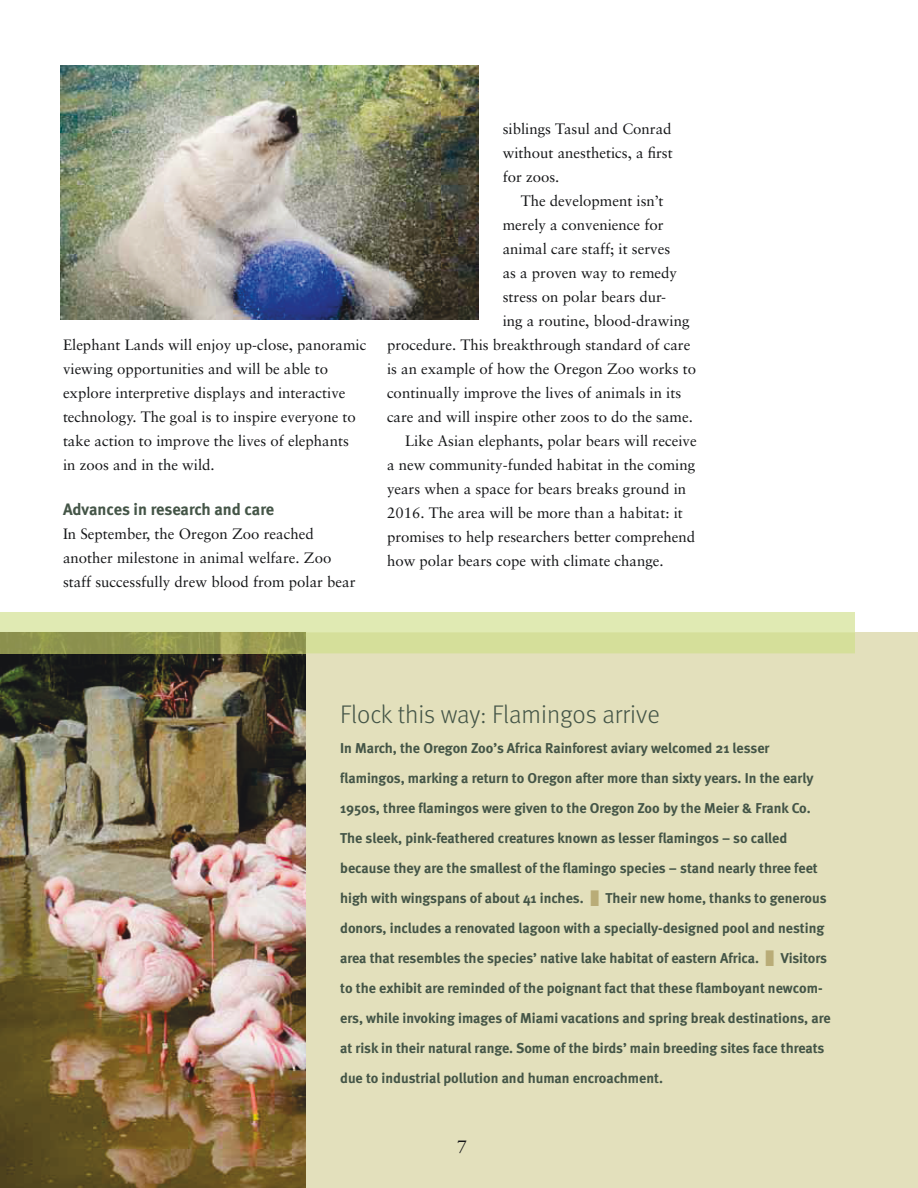
<style>
.page{position:relative;width:918px;height:1188px;background:#fff}
.page>*{position:absolute;margin:0;border:0;box-sizing:border-box;transform-origin:0 0}
.t1{font:300 25.5px "Meta";color:#445547}
.t2{font:18px "Sabon";color:#141517}
.t3{font:700 16.5px "Meta";color:#445547}
.t4{font:15px/24px "Sabon";color:#141517}
.t5{font:700 14.25px/30px "Meta";color:#445547}
</style>
<div class="page">
<div style="left:0;top:632px;width:918px;height:556px;background:#e3e0bc"></div>
<img style="left:60px;top:66px;width:419px;height:254px">
<img style="left:0;top:653px;width:306px;height:535px">
<div style="left:0;top:612px;width:855px;height:20px;background:#e0eab3"></div>
<div style="left:306px;top:632px;width:549px;height:21px;background:#d5df9a"></div>
<img style="left:0;top:632px;width:306px;height:21px">
<p class="t4" style="left:63px;top:334px;width:305px">Elephant Lands will enjoy up-close, panoramic viewing opportunities and will be able to explore interpretive displays and interactive technology. The goal is to inspire everyone to take action to improve the lives of elephants<br>in zoos and in the wild.</p>
<p class="t3" style="left:63px;top:503px;width:213px">Advances in research and care</p>
<p class="t4" style="left:63px;top:523px;width:294px">In September, the Oregon Zoo reached another milestone in animal welfare. Zoo staff successfully drew blood from polar bear</p>
<p class="t4" style="left:503px;top:118px;width:172px;text-align:justify">siblings Tasul and Conrad without anesthetics, a first for zoos.</p>
<p class="t4" style="left:521px;top:190px;width:144px">The development isn’t</p>
<p class="t4" style="left:503px;top:214px;width:162px">merely a convenience for</p>
<p class="t4" style="left:503px;top:238px;width:169px">animal care staff; it serves</p>
<p class="t4" style="left:503px;top:262px;width:176px">as a proven way to remedy</p>
<p class="t4" style="left:503px;top:286px;width:165px">stress on polar bears dur-</p>
<p class="t4" style="left:503px;top:310px;width:188px">ing a routine, blood-drawing</p>
<p class="t4" style="left:387px;top:334px;width:305px">procedure. This breakthrough standard of care</p>
<p class="t4" style="left:387px;top:358px;width:311px">is an example of how the Oregon Zoo works to</p>
<p class="t4" style="left:387px;top:382px;width:296px">continually improve the lives of animals in its</p>
<p class="t4" style="left:387px;top:406px;width:307px">care and will inspire other zoos to do the same.</p>
<p class="t4" style="left:405px;top:430px;width:293px">Like Asian elephants, polar bears will receive</p>
<p class="t4" style="left:387px;top:454px;width:310px">a new community-funded habitat in the coming</p>
<p class="t4" style="left:387px;top:478px;width:301px">years when a space for bears breaks ground in</p>
<p class="t4" style="left:387px;top:502px;width:297px">2016. The area will be more than a habitat: it</p>
<p class="t4" style="left:387px;top:526px;width:310px">promises to help researchers better comprehend</p>
<p class="t4" style="left:387px;top:550px;width:278px">how polar bears cope with climate change.</p>
<h1 class="t1" style="left:340px;top:705px;width:321px">Flock this way: Flamingos arrive</h1>
<p class="t5" style="left:340px;top:734px;width:479px">In March, the Oregon Zoo’s Africa Rainforest aviary welcomed 21 lesser flamingos, marking a return to Oregon after more than sixty years. In the early 1950s, three flamingos were given to the Oregon Zoo by the Meier &amp; Frank Co.<br>The sleek, pink-feathered creatures known as lesser flamingos – so called because they are the smallest of the flamingo species – stand nearly three feet high with wingspans of about 41 inches.</p>
<p class="t5" style="left:340px;top:884px;width:488px;text-indent:265px">Their new home, thanks to generous donors, includes a renovated lagoon with a specially-designed pool and nesting area that resembles the species’ native lake habitat of eastern Africa.</p>
<p class="t5" style="left:340px;top:944px;width:492px;text-indent:441px">Visitors to the exhibit are reminded of the poignant fact that these flamboyant newcom&shy;ers, while invoking images of Miami vacations and spring break destinations, are at risk in their natural range. Some of the birds’ main breeding sites face threats due to industrial pollution and human encroachment.</p>
<p class="t2" style="left:457px;top:1140px;width:12px">7</p>
</div>
